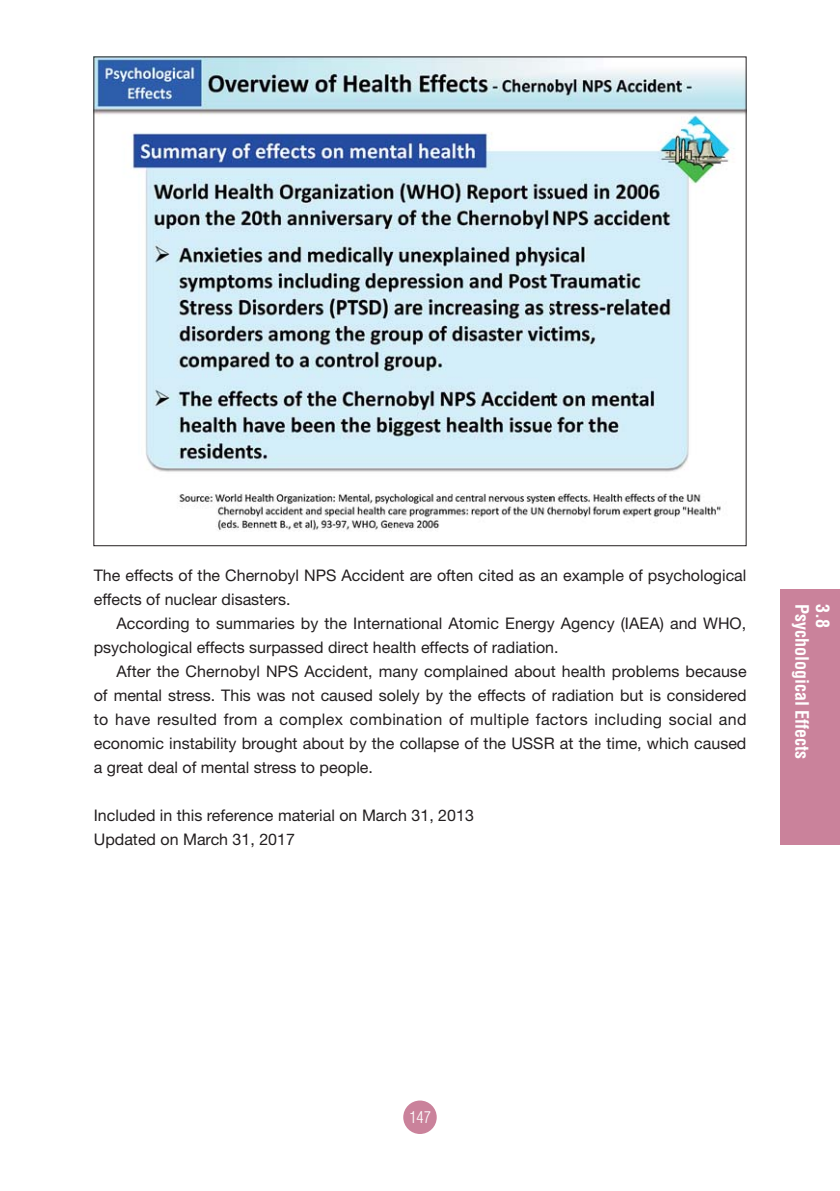
<style>
.page{position:relative;width:840px;height:1191px;background:#fff}
.page>*{position:absolute;margin:0;border:0;box-sizing:border-box;transform-origin:0 0}
.t1{font:700 condensed 18px "Helvetica";color:#fff}
.t2{font:16px/24px "Helvetica Neue";color:#231f20}
.t3{font:300 condensed 16px "Helvetica";color:#fff}
</style>
<div class="page">
<div style="left:403px;top:1100px;width:33px;height:34px;background:#ca829b;border-radius:50%"></div>
<div style="left:780px;top:590px;width:59px;height:255px;background:#ca829b"></div>
<img style="left:96px;top:59px;width:648px;height:472px">
<p class="t2" style="left:94px;top:565px;width:653px">The effects of the Chernobyl NPS Accident are often cited as an example of psychological effects of nuclear disasters.</p>
<p class="t2" style="left:94px;top:613px;width:653px;text-indent:23px">According to summaries by the International Atomic Energy Agency (IAEA) and WHO, psychological effects surpassed direct health effects of radiation.</p>
<p class="t2" style="left:94px;top:661px;width:654px;text-align:justify;text-indent:23px">After the Chernobyl NPS Accident, many complained about health problems because of mental stress. This was not caused solely by the effects of radiation but is considered to have resulted from a complex combination of multiple factors including social and economic instability brought about by the collapse of the USSR at the time, which caused a great deal of mental stress to people.</p>
<p class="t2" style="left:94px;top:805px;width:381px">Included in this reference material on March 31, 2013<br>Updated on March 31, 2017</p>
<p class="t1" style="left:808px;top:604px;width:157px;rotate:90deg">Psychological Effects</p>
<p class="t1" style="left:829px;top:604px;width:25px;rotate:90deg">3.8</p>
<p class="t3" style="left:409px;top:1110px;width:23px">147</p>
</div>
